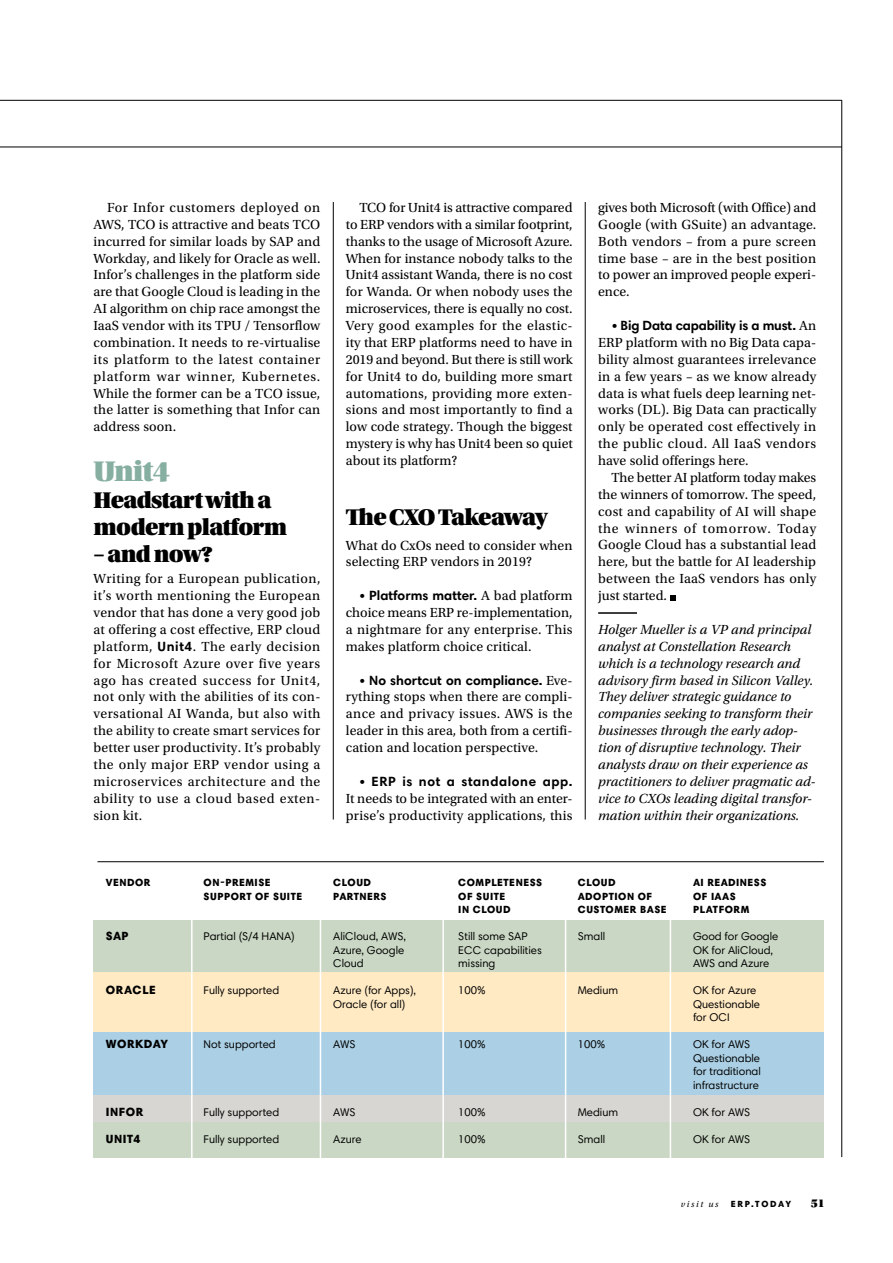
<style>
.page{position:relative;width:893px;height:1263px;background:#fff}
.page>*{position:absolute;margin:0;border:0;box-sizing:border-box;transform-origin:0 0}
.t1{font:30px "Utopia Std Black Headline";letter-spacing:-.03em;color:#86afa1}
.t2{font:24px/27px "Utopia Std Black Headline";letter-spacing:-.03em;color:#000}
.t3{font:13.8px/16.8px "Utopia Std";letter-spacing:.01em;color:#000;text-align:justify}
.t4{font:italic 13.8px/16.8px "Utopia Std";color:#000}
.t5{font:700 13.5px "Harmonia Sans Pro Cyr";color:#000}
.t6{font:700 13.5px "Harmonia Sans Pro Cyr";letter-spacing:.045em;color:#000}
.t7{font:900 12px "Harmonia Sans Pro Cyr";letter-spacing:.05em;color:#000}
.t8{font:12px "Utopia Std Black Headline";color:#000}
.t9{font:11.25px/13.5px "Harmonia Sans Pro Cyr";color:#000}
.t10{font:900 10.5px/13.5px "Harmonia Sans Pro Cyr";letter-spacing:.05em;color:#000}
.t11{font:900 9px "Harmonia Sans Pro Cyr";letter-spacing:.19em;color:#000}
.t12{font:italic 9px "Utopia Std";letter-spacing:.185em;color:#000}
.s1{font-family:"Harmonia Sans Pro Cyr";font-weight:700;font-size:13.5px}
.s2{font-family:"Utopia Std";font-weight:400;font-size:13.8px}
</style>
<div class="page">
<hr style="left:841px;top:100px;width:1px;height:1057px;background:#000">
<hr style="left:0;top:100px;width:842px;height:1px;background:#000">
<hr style="left:0;top:147px;width:842px;height:1px;background:#000">
<hr style="left:333px;top:202px;width:1px;height:617px;background:#000">
<hr style="left:97px;top:861px;width:727px;height:1px;background:#000">
<hr style="left:585px;top:202px;width:1px;height:617px;background:#000">
<svg style="left:670px;top:595px;width:5px;height:5px"></svg>
<div style="left:94px;top:921px;width:730px;height:52px;background:#cad7c4"></div>
<div style="left:94px;top:1031px;width:730px;height:65px;background:#abd0e5"></div>
<div style="left:94px;top:1095px;width:730px;height:27px;background:#d7d6d2"></div>
<div style="left:94px;top:1122px;width:730px;height:36px;background:#cad7c4"></div>
<div style="left:94px;top:972px;width:730px;height:60px;background:#ffeac4"></div>
<hr style="left:442px;top:876px;width:2px;height:287px;background:#fff">
<hr style="left:320px;top:876px;width:1px;height:287px;background:#fff">
<hr style="left:191px;top:876px;width:2px;height:287px;background:#fff">
<hr style="left:565px;top:876px;width:1px;height:287px;background:#fff">
<hr style="left:670px;top:876px;width:1px;height:287px;background:#fff">
<hr style="left:598px;top:612px;width:39px;height:2px;background:#000">
<p class="t3" style="left:94px;top:199px;width:228px;text-indent:14px">For Infor customers deployed on AWS, TCO is attractive and beats TCO incurred for similar loads by SAP and Workday, and likely for Oracle as well.<br>Infor’s challenges in the platform side are that Google Cloud is leading in the AI algorithm on chip race amongst the IaaS vendor with its TPU / Tensorflow combination. It needs to re-virtualise its platform to the latest container platform war winner, Kubernetes.<br>While the former can be a TCO issue, the latter is something that Infor can address soon.</p>
<h1 class="t1" style="left:94px;top:456px;width:78px">Unit4</h1>
<h2 class="t2" style="left:94px;top:487px;width:195px">Headstart with a modern platform</h2>
<h2 class="t2" style="left:94px;top:541px;width:121px">– and now?</h2>
<p class="t3" style="left:94px;top:571px;width:228px">Writing for a European publication, it’s worth mentioning the European vendor that has done a very good job at offering a cost effective, ERP cloud platform, <span class="s1">Unit4</span>. The early decision for Microsoft Azure over five years ago has created success for Unit4, not only with the abilities of its con&shy;versational AI Wanda, but also with the ability to create smart services for better user productivity. It’s probably the only major ERP vendor using a microservices architecture and the ability to use a cloud based exten&shy;sion kit.</p>
<p class="t3" style="left:346px;top:199px;width:228px;text-indent:14px">TCO for Unit4 is attractive compared to ERP vendors with a similar footprint, thanks to the usage of Microsoft Azure.<br>When for instance nobody talks to the Unit4 assistant Wanda, there is no cost for Wanda. Or when nobody uses the microservices, there is equally no cost.<br>Very good examples for the elastic&shy;ity that ERP platforms need to have in 2019 and beyond. But there is still work for Unit4 to do, building more smart automations, providing more exten&shy;sions and most importantly to find a low code strategy. Though the biggest mystery is why has Unit4 been so quiet about its platform?</p>
<h2 class="t2" style="left:346px;top:504px;width:203px">The CXO Takeaway</h2>
<p class="t3" style="left:346px;top:537px;width:228px">What do CxOs need to consider when selecting ERP vendors in 2019?</p>
<p class="t5" style="left:359px;top:587px;width:215px">• Platforms matter. <span class="s2">A bad platform</span></p>
<p class="t3" style="left:346px;top:604px;width:228px">choice means ERP re-implementation, a nightmare for any enterprise. This makes platform choice critical.</p>
<p class="t5" style="left:359px;top:671px;width:215px">• No shortcut on compliance. <span class="s2">Eve-</span></p>
<p class="t3" style="left:346px;top:689px;width:228px">rything stops when there are compli&shy;ance and privacy issues. AWS is the leader in this area, both from a certifi&shy;cation and location perspective.</p>
<p class="t6" style="left:359px;top:772px;width:215px">• ERP is not a standalone app.</p>
<p class="t3" style="left:346px;top:790px;width:228px">It needs to be integrated with an enter&shy;prise’s productivity applications, this</p>
<p class="t3" style="left:598px;top:199px;width:220px">gives both Microsoft (with Office) and Google (with GSuite) an advantage.<br>Both vendors – from a pure screen time base – are in the best position to power an improved people experi&shy;ence.</p>
<p class="t5" style="left:612px;top:317px;width:206px">• Big Data capability is a must. <span class="s2">An</span></p>
<p class="t3" style="left:598px;top:334px;width:220px">ERP platform with no Big Data capa&shy;bility almost guarantees irrelevance in a few years – as we know already data is what fuels deep learning net&shy;works (DL). Big Data can practically only be operated cost effectively in the public cloud. All IaaS vendors have solid offerings here.</p>
<p class="t3" style="left:598px;top:469px;width:220px;text-indent:14px">The better AI platform today makes the winners of tomorrow. The speed, cost and capability of AI will shape the winners of tomorrow. Today Google Cloud has a substantial lead here, but the battle for AI leadership between the IaaS vendors has only just started.</p>
<p class="t4" style="left:598px;top:621px;width:219px">Holger Mueller is a VP and principal analyst at Constellation Research which is a technology research and advisory firm based in Silicon Valley.<br>They deliver strategic guidance to companies seeking to transform their businesses through the early adop&shy;tion of disruptive technology. Their analysts draw on their experience as practitioners to deliver pragmatic ad&shy;vice to CXOs leading digital transfor&shy;mation within their organizations.</p>
<p class="t10" style="left:106px;top:876px;width:46px">VENDOR</p>
<p class="t7" style="left:106px;top:928px;width:24px">SAP</p>
<p class="t7" style="left:106px;top:982px;width:52px">ORACLE</p>
<p class="t7" style="left:106px;top:1036px;width:64px">WORKDAY</p>
<p class="t10" style="left:204px;top:876px;width:100px">ON-PREMISE<br>SUPPORT OF SUITE</p>
<p class="t9" style="left:204px;top:929px;width:93px">Partial (S/4 HANA)</p>
<p class="t9" style="left:204px;top:983px;width:77px">Fully supported</p>
<p class="t9" style="left:204px;top:1037px;width:74px">Not supported</p>
<p class="t10" style="left:333px;top:876px;width:55px">CLOUD<br>PARTNERS</p>
<p class="t9" style="left:333px;top:929px;width:74px">AliCloud, AWS,<br>Azure, Google<br>Cloud</p>
<p class="t9" style="left:333px;top:983px;width:84px">Azure (for Apps),<br>Oracle (for all)</p>
<p class="t9" style="left:333px;top:1037px;width:24px">AWS</p>
<p class="t7" style="left:106px;top:1104px;width:39px">INFOR</p>
<p class="t7" style="left:106px;top:1131px;width:36px">UNIT4</p>
<p class="t9" style="left:204px;top:1105px;width:77px">Fully supported</p>
<p class="t9" style="left:204px;top:1132px;width:77px">Fully supported</p>
<p class="t9" style="left:333px;top:1105px;width:24px">AWS</p>
<p class="t9" style="left:333px;top:1132px;width:30px">Azure</p>
<p class="t10" style="left:458px;top:876px;width:85px">COMPLETENESS<br>OF SUITE<br>IN CLOUD</p>
<p class="t9" style="left:458px;top:929px;width:85px">Still some SAP<br>ECC capabilities missing</p>
<p class="t9" style="left:458px;top:983px;width:29px">100%</p>
<p class="t9" style="left:458px;top:1037px;width:29px">100%</p>
<p class="t9" style="left:458px;top:1105px;width:29px">100%</p>
<p class="t9" style="left:458px;top:1132px;width:29px">100%</p>
<p class="t10" style="left:578px;top:876px;width:90px">CLOUD<br>ADOPTION OF<br>CUSTOMER BASE</p>
<p class="t9" style="left:578px;top:929px;width:29px">Small</p>
<p class="t9" style="left:578px;top:983px;width:42px">Medium</p>
<p class="t9" style="left:578px;top:1037px;width:29px">100%</p>
<p class="t9" style="left:578px;top:1105px;width:42px">Medium</p>
<p class="t9" style="left:578px;top:1132px;width:29px">Small</p>
<p class="t10" style="left:693px;top:876px;width:75px">AI READINESS<br>OF IAAS<br>PLATFORM</p>
<p class="t9" style="left:693px;top:929px;width:87px">Good for Google<br>OK for AliCloud,<br>AWS and Azure</p>
<p class="t9" style="left:693px;top:983px;width:69px">OK for Azure<br>Questionable for OCI</p>
<p class="t9" style="left:693px;top:1037px;width:69px">OK for AWS<br>Questionable for traditional infrastructure</p>
<p class="t9" style="left:693px;top:1105px;width:59px">OK for AWS</p>
<p class="t9" style="left:693px;top:1132px;width:59px">OK for AWS</p>
<p class="t12" style="left:681px;top:1199px;width:39px">visit us</p>
<p class="t11" style="left:731px;top:1198px;width:62px">ERP.TODAY</p>
<p class="t8" style="left:811px;top:1197px;width:16px">51</p>
</div>
